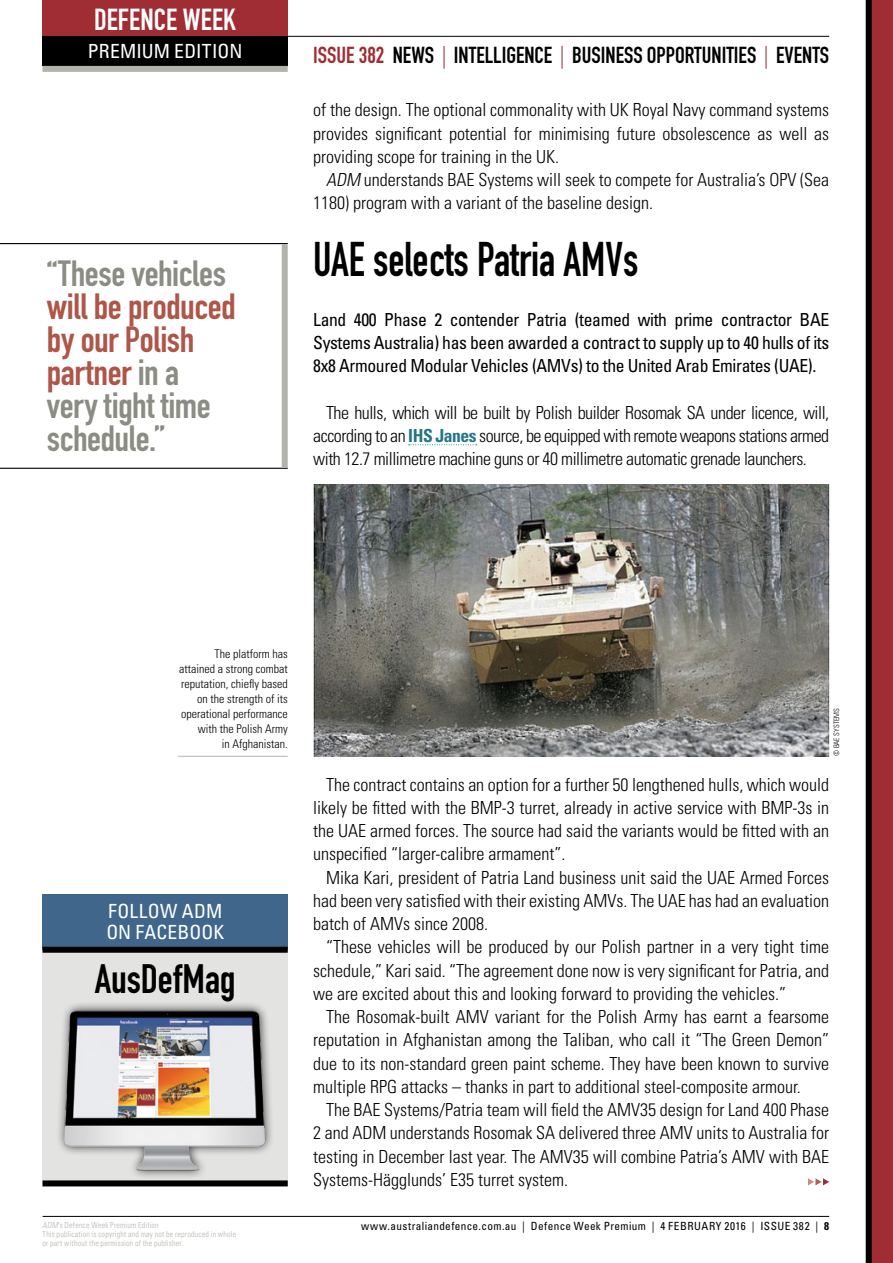
<style>
.page{position:relative;width:893px;height:1263px;background:#fff}
.page>*{position:absolute;margin:0;border:0;box-sizing:border-box;transform-origin:0 0}
.news_heading{font:48px "DIN Engschrift Std";color:#000;scale:.91 1}
.Breakoutbody_noinden{font:40.5px "DIN Engschrift Std";letter-spacing:-.005em;color:#000}
.pullquote{font:36px/33px "DIN Engschrift Std";letter-spacing:-.015em;color:#8b8d84;scale:1.05 1}
.t1{font:30px "DIN Engschrift Std";letter-spacing:.005em;color:#fff}
.t2{font:22.8px "DIN Engschrift Std";color:#000}
.Breakouthead{font:condensed 19.5px/21px "Univers LT Std";letter-spacing:.01em;color:#fff}
.news_body{font:300 condensed 18px/23.2px "Univers LT Std";color:#000;text-align:justify}
.news_intro{font:condensed 18px/23.2px "Univers LT Std";letter-spacing:-.02em;color:#000;text-align:justify}
.t3{font:300 condensed 12px/15px "Univers LT Std";color:#000;text-align:right}
.t4{font:condensed 11.25px "Univers LT Std";letter-spacing:.035em;color:#000}
.t5{font:300 condensed 8.25px/9px "Univers LT Std";letter-spacing:.025em;color:#b2b4ac;scale:.95 1}
.t6{font:300 condensed 7.5px "Univers LT Std";color:#000}
.s1{color:#9f2d33}
.s2{font-style:italic}
.s3{font-weight:700;color:#247687}
.s4{color:#ae5648}
.s5{font-weight:700}
</style>
<div class="page">
<hr style="left:43px;top:1216px;width:786px;height:1px;background:#000">
<div style="left:872px;top:0;width:21px;height:1263px;background:#9f2d33"></div>
<div style="left:866px;top:0;width:6px;height:1263px;background:#000"></div>
<hr style="left:43px;top:36px;width:786px;height:1px;background:#000">
<div style="left:43px;top:0;width:245px;height:48px;background:#9f2d33"></div>
<div style="left:43px;top:36px;width:245px;height:30px;background:#000"></div>
<div style="left:43px;top:66px;width:245px;height:6px;background:#b2b4ac"></div>
<svg style="left:808px;top:1178px;width:21px;height:7px"></svg>
<svg style="left:409px;top:444px;width:68px;height:1px"></svg>
<img style="left:313px;top:485px;width:516px;height:271px">
<hr style="left:178px;top:756px;width:110px;height:1px;background:#b2b4ac">
<div style="left:43px;top:894px;width:245px;height:291px;background:#e3e4e1"></div>
<div style="left:43px;top:894px;width:245px;height:56px;background:#40678b"></div>
<div style="left:43px;top:947px;width:245px;height:6px;background:#000"></div>
<img style="left:59px;top:1004px;width:212px;height:172px">
<div style="left:43px;top:1180px;width:245px;height:6px;background:#000"></div>
<hr style="left:0;top:243px;width:288px;height:1px;background:#000">
<hr style="left:0;top:468px;width:288px;height:1px;background:#000">
<div style="left:282px;top:244px;width:6px;height:224px;background:#b2b4ac"></div>
<h3 class="t1" style="left:94px;top:2px;width:143px">DEFENCE WEEK</h3>
<p class="Breakouthead" style="left:88px;top:40px;width:156px">PREMIUM EDITION</p>
<p class="t2" style="left:313px;top:41px;width:517px"><span class="s1">ISSUE 382</span> NEWS <span class="s1">|</span> INTELLIGENCE <span class="s1">|</span> BUSINESS OPPORTUNITIES <span class="s1">|</span> EVENTS</p>
<p class="news_body" style="left:313px;top:98px;width:517px">of the design. The optional commonality with UK Royal Navy command systems provides significant potential for minimising future obsolescence as well as providing scope for training in the UK.</p>
<p class="news_body" style="left:313px;top:168px;width:517px;text-indent:13px"><span class="s2">ADM</span> understands BAE Systems will seek to compete for Australia’s OPV (Sea<br>1180) program with a variant of the baseline design.</p>
<p class="news_heading" style="left:313px;top:231px;width:359px">UAE selects Patria AMVs</p>
<p class="news_intro" style="left:313px;top:307px;width:517px">Land 400 Phase 2 contender Patria (teamed with prime contractor BAE Systems Australia) has been awarded a contract to supply up to 40 hulls of its 8x8 Armoured Modular Vehicles (AMVs) to the United Arab Emirates (UAE).</p>
<p class="news_body" style="left:313px;top:401px;width:517px;text-indent:13px">The hulls, which will be built by Polish builder Rosomak SA under licence, will, according to an <span class="s3">IHS Janes</span> source, be equipped with remote weapons stations armed with 12.7 millimetre machine guns or 40 millimetre automatic grenade launchers.</p>
<p class="pullquote" style="left:47px;top:257px;width:182px">“These vehicles <span class="s4">will be produced by our Polish partner</span> in a very tight time schedule.”</p>
<p class="t3" style="left:179px;top:646px;width:110px">The platform has attained a strong combat reputation, chiefly based on the strength of its operational performance with the Polish Army<br>in Afghanistan.</p>
<p class="Breakouthead" style="left:106px;top:900px;width:119px">FOLLOW ADM<br>ON FACEBOOK</p>
<p class="Breakoutbody_noinden" style="left:95px;top:955px;width:142px">AusDefMag</p>
<p class="t6" style="left:832px;top:756px;width:50px;rotate:-90deg">© BAE SYSTEMS</p>
<p class="news_body" style="left:313px;top:773px;width:517px;text-indent:13px">The contract contains an option for a further 50 lengthened hulls, which would likely be fitted with the BMP-3 turret, already in active service with BMP-3s in the UAE armed forces. The source had said the variants would be fitted with an unspecified “larger-calibre armament”.</p>
<p class="news_body" style="left:313px;top:866px;width:517px;text-indent:13px">Mika Kari, president of Patria Land business unit said the UAE Armed Forces had been very satisfied with their existing AMVs. The UAE has had an evaluation batch of AMVs since 2008.</p>
<p class="news_body" style="left:313px;top:935px;width:517px;text-indent:13px">“These vehicles will be produced by our Polish partner in a very tight time schedule,” Kari said. “The agreement done now is very significant for Patria, and we are excited about this and looking forward to providing the vehicles.”</p>
<p class="news_body" style="left:313px;top:1005px;width:517px;text-indent:13px">The Rosomak-built AMV variant for the Polish Army has earnt a fearsome reputation in Afghanistan among the Taliban, who call it “The Green Demon” due to its non-standard green paint scheme. They have been known to survive multiple RPG attacks – thanks in part to additional steel-composite armour.</p>
<p class="news_body" style="left:313px;top:1098px;width:517px;text-indent:13px">The BAE Systems/Patria team will field the AMV35 design for Land 400 Phase 2 and ADM understands Rosomak SA delivered three AMV units to Australia for testing in December last year. The AMV35 will combine Patria’s AMV with BAE Systems-Hägglunds’ E35 turret system.</p>
<p class="t5" style="left:43px;top:1220px;width:205px"><span class="s2">ADM</span>’s Defence Week Premium Edition<br>This publication is copyright and may not be reproduced in whole or part without the permission of the publisher.</p>
<p class="t4" style="left:361px;top:1219px;width:469px">www.australiandefence.com.au | Defence Week Premium | 4 FEBRUARY 2016 | ISSUE 382 | <span class="s5">8</span></p>
</div>
